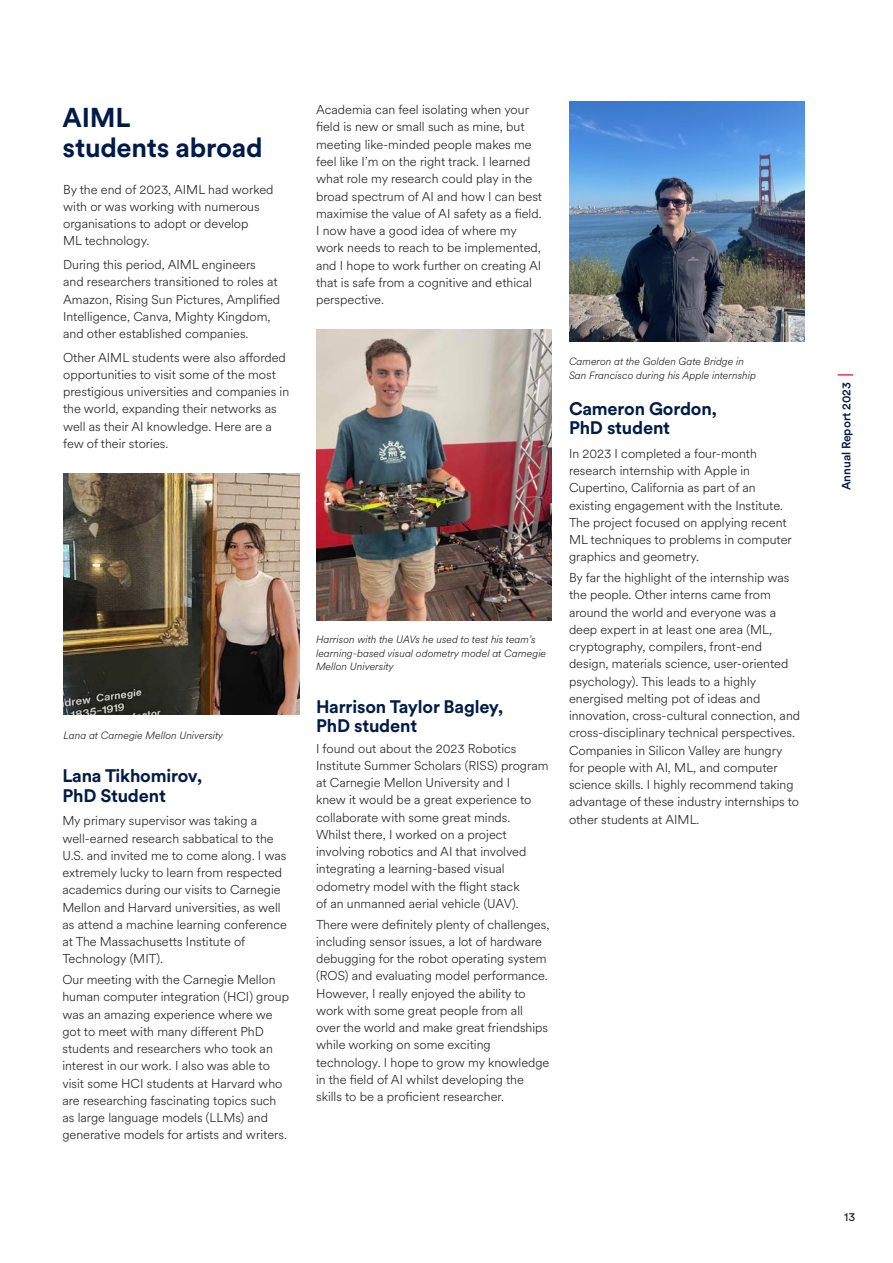
<style>
.page{position:relative;width:893px;height:1263px;background:#fff}
.page>*{position:absolute;margin:0;border:0;box-sizing:border-box;transform-origin:0 0}
.UoA_head_2{font:700 27px/30px "Circular XX";letter-spacing:-.01em;color:#001b48}
.UoA_head_2-2{font:700 18px/19.5px "Circular XX";letter-spacing:-.01em;color:#001b48}
.UoA_enquiries{font:700 18px/19.5px "Circular XX";letter-spacing:-.01em;color:#001b48}
.UoA_enquiries-2{font:300 12.75px/17.2px "Circular XX";color:#231f20}
.UoA_body{font:300 12.75px/17.2px "Circular XX";color:#231f20}
.UoA_head_4{font:500 12px "Circular XX";letter-spacing:-.01em;color:#001b48}
.UoA_footer{font:12px "Circular XX";color:#231f20}
.UoA_enquiries-3{font:italic 300 10.5px/13.5px "Circular XX";color:#231f20}
</style>
<div class="page">
<img style="left:64px;top:473px;width:235px;height:242px">
<svg style="left:838px;top:374px;width:15px;height:2px"></svg>
<img style="left:316px;top:329px;width:235px;height:291px">
<img style="left:569px;top:101px;width:235px;height:240px">
<p class="UoA_head_2" style="left:63px;top:101px;width:202px">AIML<br>students abroad</p>
<p class="UoA_body" style="left:63px;top:180px;width:212px">By the end of 2023, AIML had worked with or was working with numerous organisations to adopt or develop<br>ML technology.</p>
<p class="UoA_body" style="left:63px;top:255px;width:219px">During this period, AIML engineers<br>and researchers transitioned to roles at Amazon, Rising Sun Pictures, Amplified Intelligence, Canva, Mighty Kingdom, and other established companies.</p>
<p class="UoA_enquiries-2" style="left:63px;top:348px;width:228px">Other AIML students were also afforded opportunities to visit some of the most prestigious universities and companies in the world, expanding their networks as well as their AI knowledge. Here are a few of their stories.</p>
<p class="UoA_enquiries-3" style="left:64px;top:728px;width:161px">Lana at Carnegie Mellon University</p>
<p class="UoA_head_2-2" style="left:62px;top:765px;width:141px">Lana Tikhomirov,<br>PhD Student</p>
<p class="UoA_enquiries-2" style="left:62px;top:812px;width:226px">My primary supervisor was taking a well-earned research sabbatical to the U.S. and invited me to come along. I was extremely lucky to learn from respected academics during our visits to Carnegie Mellon and Harvard universities, as well as attend a machine learning conference at The Massachusetts Institute of Technology (MIT).</p>
<p class="UoA_enquiries-2" style="left:62px;top:970px;width:228px">Our meeting with the Carnegie Mellon human computer integration (HCI) group was an amazing experience where we got to meet with many different PhD students and researchers who took an interest in our work. I also was able to visit some HCI students at Harvard who are researching fascinating topics such as large language models (LLMs) and generative models for artists and writers.</p>
<p class="UoA_enquiries-2" style="left:316px;top:101px;width:228px">Academia can feel isolating when your field is new or small such as mine, but meeting like-minded people makes me feel like I’m on the right track. I learned what role my research could play in the broad spectrum of AI and how I can best maximise the value of AI safety as a field.<br>I now have a good idea of where my work needs to reach to be implemented, and I hope to work further on creating AI that is safe from a cognitive and ethical perspective.</p>
<p class="UoA_enquiries-3" style="left:316px;top:632px;width:232px">Harrison with the UAVs he used to test his team’s learning-based visual odometry model at Carnegie<br>Mellon University</p>
<p class="UoA_enquiries" style="left:316px;top:696px;width:189px">Harrison Taylor Bagley,<br>PhD student</p>
<p class="UoA_enquiries-2" style="left:316px;top:739px;width:234px">I found out about the 2023 Robotics Institute Summer Scholars (RISS) program at Carnegie Mellon University and I<br>knew it would be a great experience to collaborate with some great minds.<br>Whilst there, I worked on a project involving robotics and AI that involved integrating a learning-based visual odometry model with the flight stack<br>of an unmanned aerial vehicle (UAV).</p>
<p class="UoA_enquiries-2" style="left:316px;top:915px;width:235px">There were definitely plenty of challenges, including sensor issues, a lot of hardware debugging for the robot operating system (ROS) and evaluating model performance.<br>However, I really enjoyed the ability to work with some great people from all over the world and make great friendships while working on some exciting technology. I hope to grow my knowledge in the field of AI whilst developing the skills to be a proficient researcher.</p>
<p class="UoA_enquiries-3" style="left:569px;top:354px;width:189px">Cameron at the Golden Gate Bridge in<br>San Francisco during his Apple internship</p>
<p class="UoA_head_2-2" style="left:569px;top:398px;width:149px">Cameron Gordon,<br>PhD student</p>
<p class="UoA_enquiries-2" style="left:569px;top:444px;width:224px">In 2023 I completed a four-month research internship with Apple in Cupertino, California as part of an existing engagement with the Institute.<br>The project focused on applying recent ML techniques to problems in computer graphics and geometry.</p>
<p class="UoA_enquiries-2" style="left:569px;top:568px;width:233px">By far the highlight of the internship was the people. Other interns came from around the world and everyone was a deep expert in at least one area (ML, cryptography, compilers, front-end design, materials science, user-oriented psychology). This leads to a highly energised melting pot of ideas and innovation, cross-cultural connection, and cross-disciplinary technical perspectives.<br>Companies in Silicon Valley are hungry for people with AI, ML, and computer science skills. I highly recommend taking advantage of these industry internships to other students at AIML.</p>
<p class="UoA_head_4" style="left:838px;top:490px;width:109px;rotate:-90deg">Annual Report 2023</p>
<p class="UoA_footer" style="left:844px;top:1208px;width:13px">13</p>
</div>
